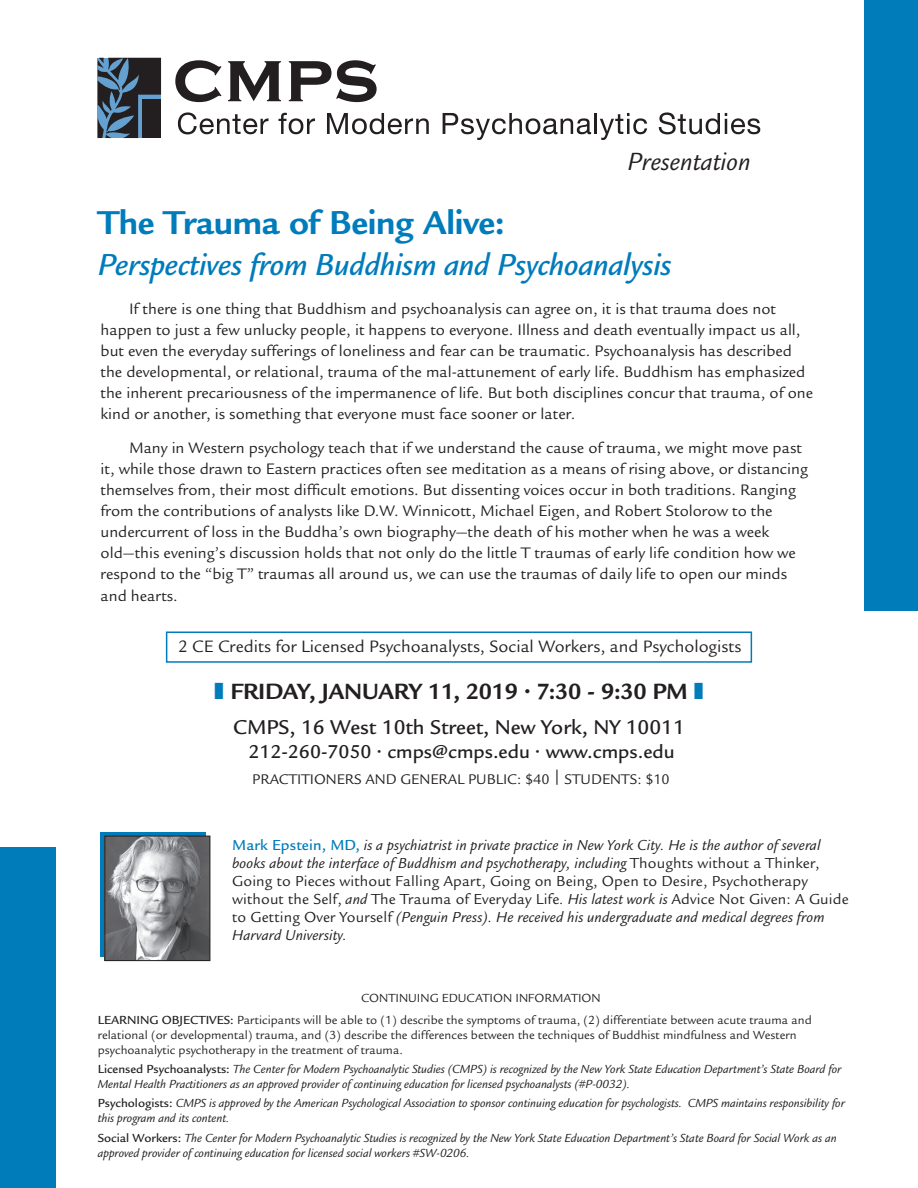
<style>
.page{position:relative;width:918px;height:1188px;background:#fff}
.page>*{position:absolute;margin:0;border:0;box-sizing:border-box;transform-origin:0 0}
.t1{font:700 36px "Legacy Sans";letter-spacing:-.01em;color:#007cbb}
.t2{font:italic 500 33px "Legacy Sans";letter-spacing:-.01em;color:#007cbb}
.t3{font:italic 27px "Legacy Sans";color:#231f20}
.t4{font:700 24px "Legacy Sans";letter-spacing:-.015em;color:#231f20}
.t5{font:500 21.75px "Legacy Sans";color:#231f20}
.t6{font:500 20.25px "Legacy Sans";color:#231f20}
.t7{font:18px "Legacy Sans";color:#231f20}
.t8{font:16.5px/21.1px "Legacy Sans";color:#231f20}
.t9{font:italic 15.75px/18px "Legacy Sans";letter-spacing:.01em;color:#231f20}
.t10{font:15.15px "Legacy Sans";color:#231f20}
.t11{font:italic 12.75px/15px "Legacy Sans";color:#231f20}
.t12{font:12.75px/21.8px "Legacy Sans";color:#231f20}
.s1{color:#007cbb}
.s2{font-weight:500;font-style:normal;color:#007cbb}
.s3{font-style:normal}
.s4{font-weight:500}
.s5{font-weight:500;font-style:normal}
</style>
<div class="page">
<div style="left:864px;top:0;width:54px;height:610px;background:#007cbb"></div>
<div style="left:0;top:848px;width:55px;height:340px;background:#007cbb"></div>
<svg style="left:175px;top:60px;width:46px;height:42px"></svg>
<svg style="left:228px;top:61px;width:53px;height:40px"></svg>
<svg style="left:289px;top:60px;width:88px;height:42px"></svg>
<svg style="left:98px;top:58px;width:63px;height:80px;background:#374858"></svg>
<svg style="left:178px;top:112px;width:91px;height:22px"></svg>
<svg style="left:279px;top:113px;width:36px;height:21px"></svg>
<svg style="left:327px;top:113px;width:102px;height:21px"></svg>
<svg style="left:443px;top:113px;width:148px;height:27px"></svg>
<hr style="left:594px;top:113px;width:3px;height:21px;background:#231f20">
<svg style="left:600px;top:113px;width:47px;height:27px"></svg>
<svg style="left:659px;top:112px;width:101px;height:22px"></svg>
<div style="left:166px;top:632px;width:586px;height:31px;border:2px solid #007cbb"></div>
<div style="left:101px;top:832px;width:105px;height:125px;background:linear-gradient(to right,#007cbb,#007cbb)"></div>
<img style="left:107px;top:838px;width:101px;height:121px">
<div style="left:105px;top:836px;width:105px;height:125px;border:1px solid #231f20"></div>
<h3 class="t3" style="left:627px;top:147px;width:125px">Presentation</h3>
<h1 class="t1" style="left:98px;top:202px;width:409px">The Trauma of Being Alive:</h1>
<h2 class="t2" style="left:98px;top:246px;width:575px">Perspectives from Buddhism and Psychoanalysis</h2>
<p class="t8" style="left:101px;top:298px;width:714px;text-indent:28px">If there is one thing that Buddhism and psychoanalysis can agree on, it is that trauma does not happen to just a few unlucky people, it happens to everyone. Illness and death eventually impact us all, but even the everyday sufferings of loneliness and fear can be traumatic. Psychoanalysis has described the developmental, or relational, trauma of the mal-attunement of early life. Buddhism has emphasized the inherent precariousness of the impermanence of life. But both disciplines concur that trauma, of one kind or another, is something that everyone must face sooner or later.</p>
<p class="t8" style="left:101px;top:438px;width:709px;text-indent:28px">Many in Western psychology teach that if we understand the cause of trauma, we might move past it, while those drawn to Eastern practices often see meditation as a means of rising above, or distancing themselves from, their most difficult emotions. But dissenting voices occur in both traditions. Ranging from the contributions of analysts like D.W. Winnicott, Michael Eigen, and Robert Stolorow to the undercurrent of loss in the Buddha’s own biography—the death of his mother when he was a week old—this evening’s discussion holds that not only do the little T traumas of early life condition how we respond to the “big T” traumas all around us, we can use the traumas of daily life to open our minds and hearts.</p>
<p class="t7" style="left:178px;top:637px;width:565px">2 CE Credits for Licensed Psychoanalysts, Social Workers, and Psychologists</p>
<h3 class="t4" style="left:214px;top:677px;width:491px"><span class="s1">❚</span> FRIDAY, JANUARY 11, 2019 • 7:30 - 9:30 PM <span class="s1">❚</span></h3>
<h3 class="t5" style="left:233px;top:715px;width:453px">CMPS, 16 West 10th Street, New York, NY 10011</h3>
<p class="t6" style="left:248px;top:740px;width:428px">212-260-7050 • cmps@cmps.edu • www.cmps.edu</p>
<p class="t10" style="left:252px;top:771px;width:419px">PRACTITIONERS AND GENERAL PUBLIC: $40 | STUDENTS: $10</p>
<p class="t9" style="left:232px;top:837px;width:618px"><span class="s2">Mark Epstein, MD,</span> is a psychiatrist in private practice in New York City. He is the author of several books about the interface of Buddhism and psychotherapy, including <span class="s3">Thoughts without a Thinker, Going to Pieces without Falling Apart, Going on Being, Open to Desire, Psychotherapy without the Self,</span> and <span class="s3">The Trauma of Everyday Life</span>. His latest work is <span class="s3">Advice Not Given: A Guide to Getting Over Yourself</span> (Penguin Press). He received his undergraduate and medical degrees from Harvard University.</p>
<p class="t12" style="left:98px;top:987px;width:715px;text-indent:263px">CONTINUING EDUCATION INFORMATION<br><span class="s4">LEARNING OBJECTIVES:</span> Participants will be able to (1) describe the symptoms of trauma, (2) differentiate between acute trauma and</p>
<p class="t12" style="left:98px;top:1027px;width:700px;line-height:15px">relational (or developmental) trauma, and (3) describe the differences between the techniques of Buddhist mindfulness and Western psychoanalytic psychotherapy in the treatment of trauma.</p>
<p class="t11" style="left:98px;top:1062px;width:745px"><span class="s5">Licensed Psychoanalysts:</span> The Center for Modern Psychoanalytic Studies (CMPS) is recognized by the New York State Education Department’s State Board for<br>Mental Health Practitioners as an approved provider of continuing education for licensed psychoanalysts (#P-0032).</p>
<p class="t11" style="left:98px;top:1096px;width:749px"><span class="s5">Psychologists:</span> CMPS is approved by the American Psychological Association to sponsor continuing education for psychologists. CMPS maintains responsibility for this program and its content.</p>
<p class="t11" style="left:98px;top:1130px;width:740px"><span class="s5">Social Workers:</span> The Center for Modern Psychoanalytic Studies is recognized by the New York State Education Department’s State Board for Social Work as an approved provider of continuing education for licensed social workers #SW-0206.</p>
</div>
